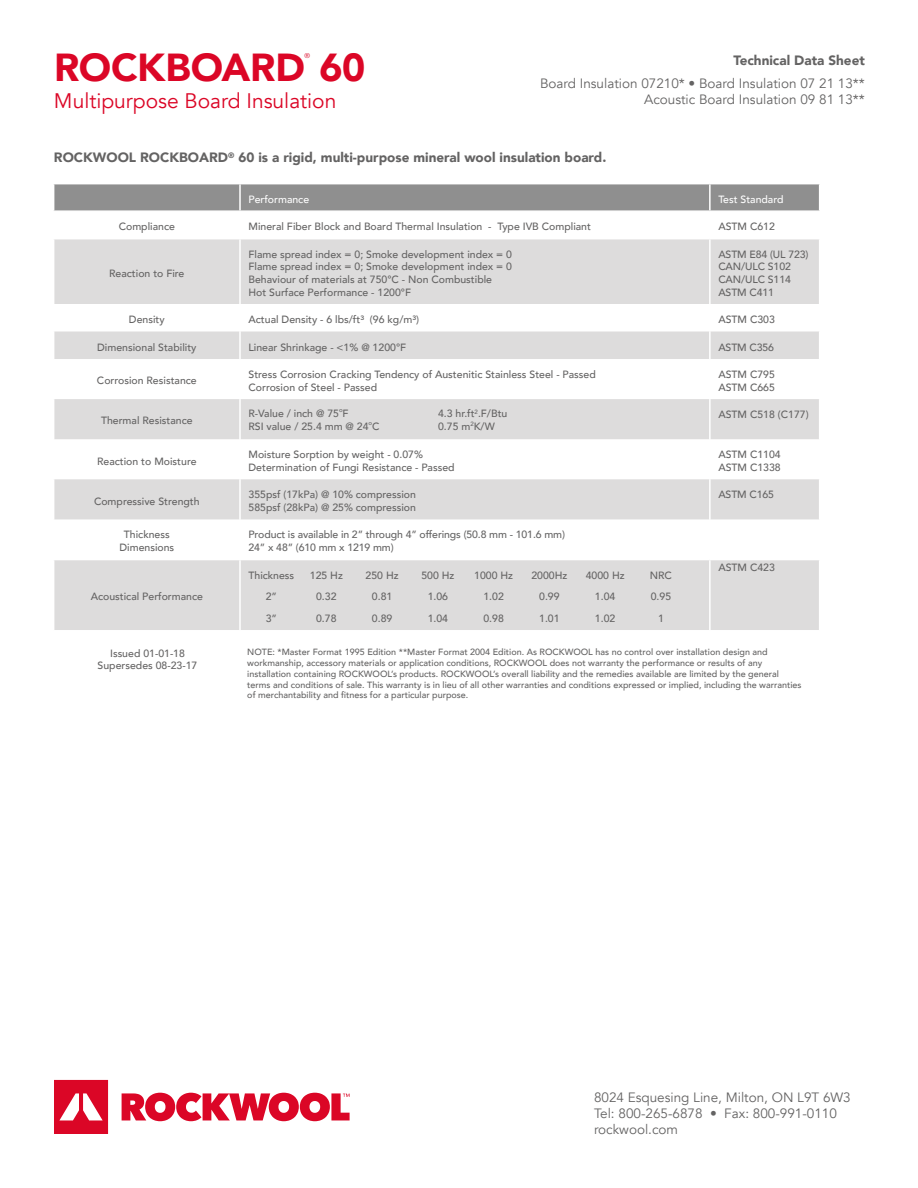
<style>
.page{position:relative;width:918px;height:1188px;background:#fff}
.page>*{position:absolute;margin:0;border:0;box-sizing:border-box;transform-origin:0 0}
.t1{font:900 39px "Avenir";letter-spacing:-.005em;color:#db0626}
.t2{font:21px "Avenir";color:#db0626}
.t3{font:13.5px/16.2px "Avenir";color:#646363;text-align:right}
.t4{font:900 13.5px "Avenir";color:#646363}
.t5{font:500 10.5px/21.1px "Avenir";color:#646363;text-align:center}
.t6{font:500 10.5px "Avenir";color:#fff}
.t7{font:500 9px/10.8px "Avenir";color:#646363}
.t8{font:7.05px "Avenir";color:#db0626}
.t9{font:500 6.15px "Avenir";color:#646363}
</style>
<div class="page">
<svg style="left:54px;top:1080px;width:54px;height:54px"></svg>
<svg style="left:122px;top:1093px;width:228px;height:28px"></svg>
<svg style="left:54px;top:239px;width:765px;height:391px;fill:#dddcdc"></svg>
<svg style="left:54px;top:184px;width:766px;height:27px;background:#939393"></svg>
<hr style="left:239px;top:239px;width:2px;height:65px;background:#fff">
<hr style="left:709px;top:239px;width:2px;height:65px;background:#fff">
<hr style="left:239px;top:304px;width:2px;height:28px;background:#fff">
<hr style="left:709px;top:304px;width:2px;height:28px;background:#fff">
<hr style="left:239px;top:332px;width:2px;height:27px;background:#fff">
<hr style="left:709px;top:332px;width:2px;height:27px;background:#fff">
<hr style="left:239px;top:359px;width:2px;height:40px;background:#fff">
<hr style="left:709px;top:359px;width:2px;height:40px;background:#fff">
<hr style="left:239px;top:399px;width:2px;height:40px;background:#fff">
<hr style="left:709px;top:399px;width:2px;height:40px;background:#fff">
<hr style="left:239px;top:439px;width:2px;height:40px;background:#fff">
<hr style="left:709px;top:439px;width:2px;height:40px;background:#fff">
<hr style="left:239px;top:479px;width:2px;height:40px;background:#fff">
<hr style="left:709px;top:479px;width:2px;height:40px;background:#fff">
<hr style="left:239px;top:519px;width:2px;height:40px;background:#fff">
<hr style="left:709px;top:519px;width:2px;height:40px;background:#fff">
<hr style="left:53px;top:559px;width:187px;height:1px;background:#fff">
<hr style="left:240px;top:559px;width:470px;height:1px;background:#fff">
<hr style="left:239px;top:560px;width:2px;height:70px;background:#fff">
<hr style="left:710px;top:559px;width:110px;height:1px;background:#fff">
<hr style="left:709px;top:560px;width:2px;height:70px;background:#fff">
<p class="t8" style="left:305px;top:52px;width:7px">®</p>
<h2 class="t2" style="left:54px;top:92px;width:284px">Multipurpose Board Insulation</h2>
<h1 class="t1" style="left:54px;top:52px;width:313px">ROCKBOARD 60</h1>
<p class="t4" style="left:733px;top:54px;width:133px">Technical Data Sheet</p>
<p class="t3" style="left:540px;top:76px;width:326px">Board Insulation 07210* • Board Insulation 07 21 13**<br>Acoustic Board Insulation 09 81 13**</p>
<p class="t4" style="left:54px;top:152px;width:554px">ROCKWOOL ROCKBOARD<sup>®</sup> 60 is a rigid, multi-purpose mineral wool insulation board.</p>
<p class="t6" style="left:249px;top:195px;width:62px">Performance</p>
<p class="t6" style="left:718px;top:195px;width:67px">Test Standard</p>
<p class="t5" style="left:119px;top:217px;width:58px">Compliance</p>
<p class="t5" style="left:249px;top:217px;width:344px">Mineral Fiber Block and Board Thermal Insulation - Type IVB Compliant</p>
<p class="t5" style="left:718px;top:217px;width:58px">ASTM C612</p>
<p class="t5" style="left:109px;top:263px;width:77px">Reaction to Fire</p>
<p class="t5" style="left:249px;top:249px;width:265px;line-height:12.6px;text-align:left">Flame spread index = 0; Smoke development index = 0<br>Flame spread index = 0; Smoke development index = 0<br>Behaviour of materials at 750°C - Non Combustible Hot Surface Performance - 1200°F</p>
<p class="t5" style="left:718px;top:249px;width:92px;line-height:12.6px;text-align:left">ASTM E84 (UL 723)<br>CAN/ULC S102<br>CAN/ULC S114<br>ASTM C411</p>
<p class="t5" style="left:129px;top:310px;width:37px">Density</p>
<p class="t5" style="left:249px;top:310px;width:172px">Actual Density - 6 lbs/ft³ (96 kg/m³)</p>
<p class="t5" style="left:718px;top:310px;width:58px">ASTM C303</p>
<p class="t5" style="left:97px;top:337px;width:101px">Dimensional Stability</p>
<p class="t5" style="left:249px;top:337px;width:159px">Linear Shrinkage - &lt;1% @ 1200°F</p>
<p class="t5" style="left:718px;top:337px;width:57px">ASTM C356</p>
<p class="t5" style="left:97px;top:371px;width:101px">Corrosion Resistance</p>
<p class="t5" style="left:249px;top:369px;width:349px;line-height:12.6px;text-align:left">Stress Corrosion Cracking Tendency of Austenitic Stainless Steel - Passed<br>Corrosion of Steel - Passed</p>
<p class="t5" style="left:718px;top:369px;width:58px;line-height:12.6px;text-align:left">ASTM C795<br>ASTM C665</p>
<p class="t5" style="left:101px;top:411px;width:93px">Thermal Resistance</p>
<p class="t5" style="left:438px;top:408px;width:71px;line-height:12.6px;text-align:left">4.3 hr.ft<sup>2</sup>.F/Btu<br>0.75 m<sup>2</sup>K/W</p>
<p class="t5" style="left:718px;top:405px;width:92px">ASTM C518 (C177)</p>
<p class="t9" style="left:339px;top:407px;width:5px">o</p>
<p class="t5" style="left:249px;top:417px;width:133px">RSI value / 25.4 mm @ 24 C</p>
<p class="t5" style="left:249px;top:404px;width:102px">R-Value / inch @ 75 F</p>
<p class="t9" style="left:369px;top:420px;width:5px">o</p>
<p class="t5" style="left:97px;top:451px;width:101px">Reaction to Moisture</p>
<p class="t5" style="left:249px;top:449px;width:208px;line-height:12.6px;text-align:left">Moisture Sorption by weight - 0.07%<br>Determination of Fungi Resistance - Passed</p>
<p class="t5" style="left:718px;top:449px;width:64px;line-height:12.6px;text-align:left">ASTM C1104<br>ASTM C1338</p>
<p class="t5" style="left:94px;top:492px;width:107px">Compressive Strength</p>
<p class="t5" style="left:249px;top:489px;width:169px;line-height:12.6px;text-align:left">355psf (17kPa) @ 10% compression<br>585psf (28kPa) @ 25% compression</p>
<p class="t5" style="left:718px;top:485px;width:57px">ASTM C165</p>
<p class="t5" style="left:119px;top:530px;width:56px;line-height:12.6px">Thickness<br>Dimensions</p>
<p class="t5" style="left:249px;top:530px;width:318px;line-height:12.6px;text-align:left">Product is available in 2” through 4” offerings (50.8 mm - 101.6 mm)<br>24” x 48” (610 mm x 1219 mm)</p>
<p class="t5" style="left:91px;top:587px;width:114px">Acoustical Performance</p>
<p class="t5" style="left:718px;top:558px;width:58px">ASTM C423</p>
<p class="t5" style="left:249px;top:566px;width:47px">Thickness<br>2”<br>3”</p>
<p class="t5" style="left:310px;top:566px;width:35px">125 Hz<br>0.32<br>0.78</p>
<p class="t5" style="left:366px;top:566px;width:35px">250 Hz<br>0.81<br>0.89</p>
<p class="t5" style="left:421px;top:566px;width:35px">500 Hz<br>1.06<br>1.04</p>
<p class="t5" style="left:474px;top:566px;width:40px">1000 Hz<br>1.02<br>0.98</p>
<p class="t5" style="left:531px;top:566px;width:37px">2000Hz<br>0.99<br>1.01</p>
<p class="t5" style="left:586px;top:566px;width:40px">4000 Hz<br>1.04<br>1.02</p>
<p class="t5" style="left:650px;top:566px;width:24px">NRC<br>0.95<br>1</p>
<p class="t5" style="left:98px;top:648px;width:101px;line-height:12.6px">Issued 01-01-18<br>Supersedes 08-23-17</p>
<p class="t7" style="left:247px;top:648px;width:556px">NOTE: *Master Format 1995 Edition **Master Format 2004 Edition. As ROCKWOOL has no control over installation design and workmanship, accessory materials or application conditions, ROCKWOOL does not warranty the performance or results of any installation containing ROCKWOOL’s products. ROCKWOOL’s overall liability and the remedies available are limited by the general terms and conditions of sale. This warranty is in lieu of all other warranties and conditions expressed or implied, including the warranties of merchantability and fitness for a particular purpose.</p>
<p class="t3" style="left:594px;top:1089px;width:258px;text-align:left">8024 Esquesing Line, Milton, ON L9T 6W3<br>Tel: 800-265-6878 • Fax: 800-991-0110 rockwool.com</p>
</div>
